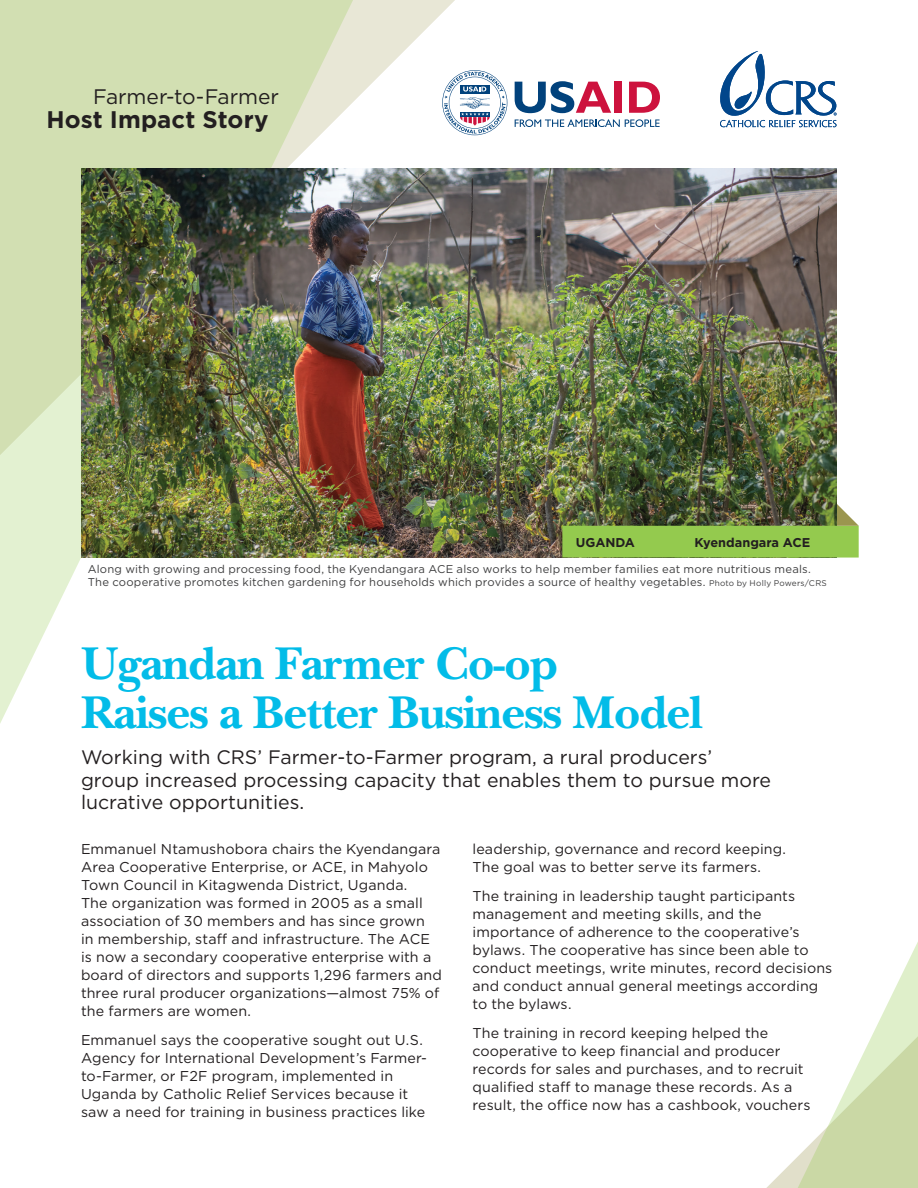
<style>
.page{position:relative;width:918px;height:1188px;background:#fff}
.page>*{position:absolute;margin:0;border:0;box-sizing:border-box;transform-origin:0 0}
.t1{font:700 48px/49.5px "New Baskerville Std";letter-spacing:-.02em;color:#02bce8}
.t2{font:700 24px "Gotham";color:#231f20}
.t3{font:21px "Gotham";color:#231f20}
.t4{font:19.5px/22.5px "Gotham";color:#231f20}
.t5{font:14.25px/18px "Gotham";letter-spacing:.01em;color:#231f20}
.t6{font:700 12.75px "Gotham";color:#231f20}
.t7{font:11.25px/13.5px "Gotham";letter-spacing:.02em;color:#3e3e3f}
.s1{font-size:8.25px}
</style>
<div class="page">
<svg style="left:766px;top:942px;width:152px;height:246px"></svg>
<svg style="left:363px;top:0;width:112px;height:169px"></svg>
<svg style="left:0;top:0;width:363px;height:723px"></svg>
<svg style="left:515px;top:119px;width:145px;height:8px"></svg>
<svg style="left:515px;top:81px;width:96px;height:32px"></svg>
<div style="left:615px;top:82px;width:7px;height:31px;background:#cd123d"></div>
<svg style="left:629px;top:82px;width:31px;height:31px"></svg>
<svg style="left:442px;top:70px;width:65px;height:65px"></svg>
<img style="left:81px;top:169px;width:756px;height:388px">
<svg style="left:720px;top:51px;width:117px;height:76px"></svg>
<img style="left:562px;top:504px;width:297px;height:54px">
<h3 class="t3" style="left:93px;top:83px;width:187px">Farmer-to-Farmer</h3>
<h2 class="t2" style="left:47px;top:103px;width:223px">Host Impact Story</h2>
<p class="t6" style="left:576px;top:534px;width:61px">UGANDA</p>
<p class="t6" style="left:695px;top:534px;width:117px">Kyendangara ACE</p>
<p class="t7" style="left:88px;top:562px;width:741px">Along with growing and processing food, the Kyendangara ACE also works to help member families eat more nutritious meals.<br>The cooperative promotes kitchen gardening for households which provides a source of healthy vegetables. <span class="s1">Photo by Holly Powers/CRS</span></p>
<h1 class="t1" style="left:81px;top:639px;width:624px">Ugandan Farmer Co-op<br>Raises a Better Business Model</h1>
<h3 class="t4" style="left:81px;top:746px;width:692px">Working with CRS’ Farmer-to-Farmer program, a rural producers’ group increased processing capacity that enables them to pursue more lucrative opportunities.</h3>
<p class="t5" style="left:81px;top:840px;width:362px">Emmanuel Ntamushobora chairs the Kyendangara Area Cooperative Enterprise, or ACE, in Mahyolo Town Council in Kitagwenda District, Uganda.<br>The organization was formed in 2005 as a small association of 30 members and has since grown<br>in membership, staff and infrastructure. The ACE is now a secondary cooperative enterprise with a board of directors and supports 1,296 farmers and three rural producer organizations—almost 75% of the farmers are women.</p>
<p class="t5" style="left:81px;top:1031px;width:347px">Emmanuel says the cooperative sought out U.S.<br>Agency for International Development’s Farmer&shy;to-Farmer, or F2F program, implemented in Uganda by Catholic Relief Services because it saw a need for training in business practices like</p>
<p class="t5" style="left:473px;top:840px;width:315px">leadership, governance and record keeping.<br>The goal was to better serve its farmers.</p>
<p class="t5" style="left:473px;top:887px;width:361px">The training in leadership taught participants management and meeting skills, and the importance of adherence to the cooperative’s bylaws. The cooperative has since been able to conduct meetings, write minutes, record decisions and conduct annual general meetings according to the bylaws.</p>
<p class="t5" style="left:473px;top:1023px;width:340px">The training in record keeping helped the cooperative to keep financial and producer records for sales and purchases, and to recruit qualified staff to manage these records. As a result, the office now has a cashbook, vouchers</p>
</div>
